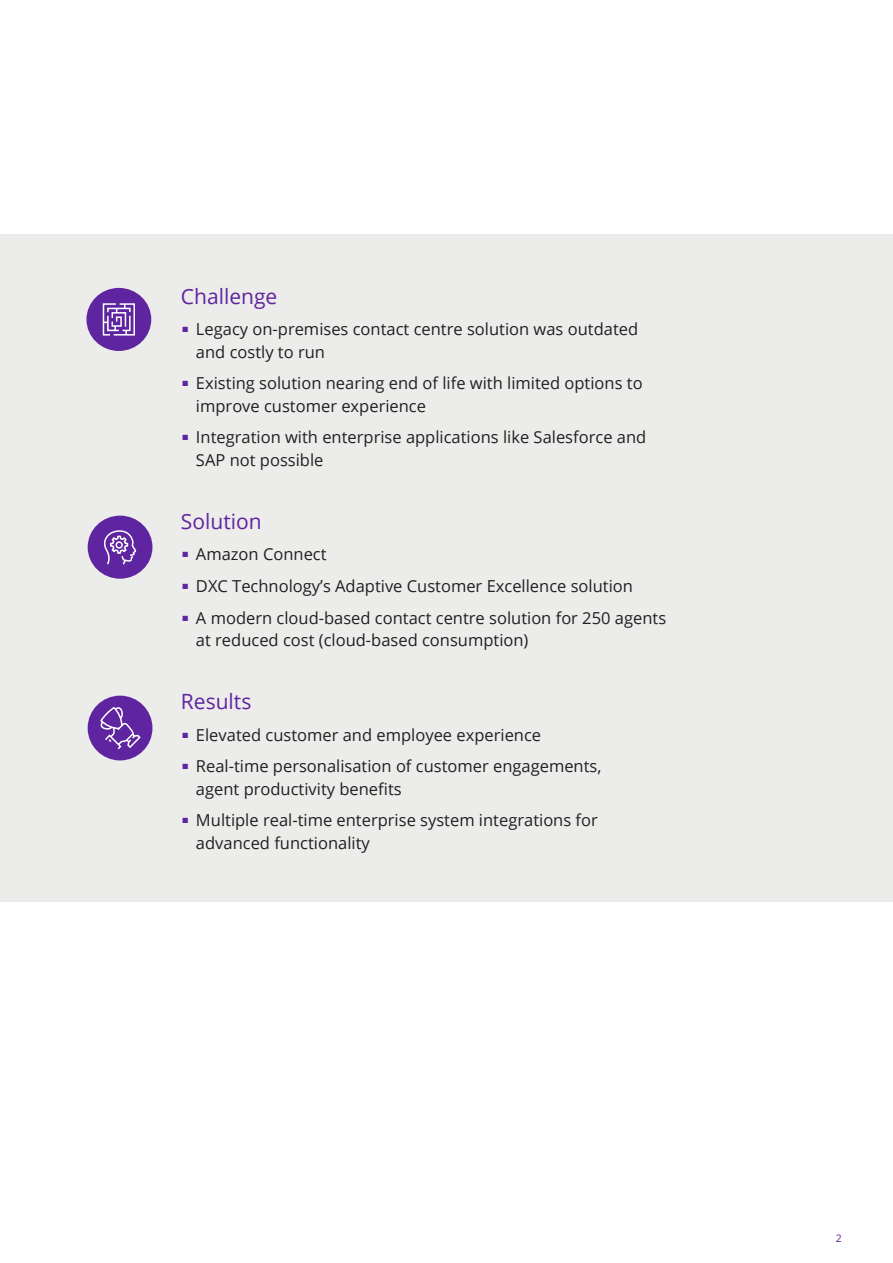
<style>
.page{position:relative;width:893px;height:1263px;background:#fff}
.page>*{position:absolute;margin:0;border:0;box-sizing:border-box;transform-origin:0 0}
.P2_Challenge_Solutio{font:21px "Open Sans";color:#5f249f}
.t1{font:16.5px/22.5px "Open Sans";color:#231f20}
.Page_number{font:10.5px "Open Sans";color:#5f249f}
</style>
<div class="page">
<div style="left:0;top:234px;width:893px;height:667px;background:#ececeb"></div>
<div style="left:88px;top:696px;width:64px;height:64px;background:#5f249f;border-radius:50%"></div>
<svg style="left:100px;top:706px;width:41px;height:44px"></svg>
<div style="left:88px;top:516px;width:64px;height:63px;background:#5f249f;border-radius:50%"></div>
<svg style="left:104px;top:530px;width:33px;height:35px"></svg>
<div style="left:86px;top:288px;width:65px;height:63px;background:#5f249f;border-radius:50%"></div>
<svg style="left:102px;top:303px;width:33px;height:33px"></svg>
<p class="P2_Challenge_Solutio" style="left:181px;top:282px;width:98px">Challenge</p>
<p class="t1" style="left:196px;top:318px;width:444px;text-indent:-14px"><sup>■</sup> Legacy on-premises contact centre solution was outdated and costly to run</p>
<p class="t1" style="left:196px;top:372px;width:448px;text-indent:-14px"><sup>■</sup> Existing solution nearing end of life with limited options to improve customer experience</p>
<p class="t1" style="left:196px;top:426px;width:452px;text-indent:-14px"><sup>■</sup> Integration with enterprise applications like Salesforce and<br>SAP not possible</p>
<p class="P2_Challenge_Solutio" style="left:181px;top:507px;width:82px">Solution</p>
<p class="t1" style="left:182px;top:543px;width:146px"><sup>■</sup> Amazon Connect</p>
<p class="t1" style="left:182px;top:574px;width:452px"><sup>■</sup> DXC Technology’s Adaptive Customer Excellence solution</p>
<p class="t1" style="left:196px;top:606px;width:472px;text-indent:-14px"><sup>■</sup> A modern cloud-based contact centre solution for 250 agents at reduced cost (cloud-based consumption)</p>
<p class="P2_Challenge_Solutio" style="left:181px;top:687px;width:72px">Results</p>
<p class="t1" style="left:182px;top:723px;width:360px"><sup>■</sup> Elevated customer and employee experience</p>
<p class="t1" style="left:196px;top:754px;width:407px;text-indent:-14px"><sup>■</sup> Real-time personalisation of customer engagements, agent productivity benefits</p>
<p class="t1" style="left:196px;top:808px;width:403px;text-indent:-14px"><sup>■</sup> Multiple real-time enterprise system integrations for advanced functionality</p>
<p class="Page_number" style="left:836px;top:1230px;width:8px">2</p>
</div>
